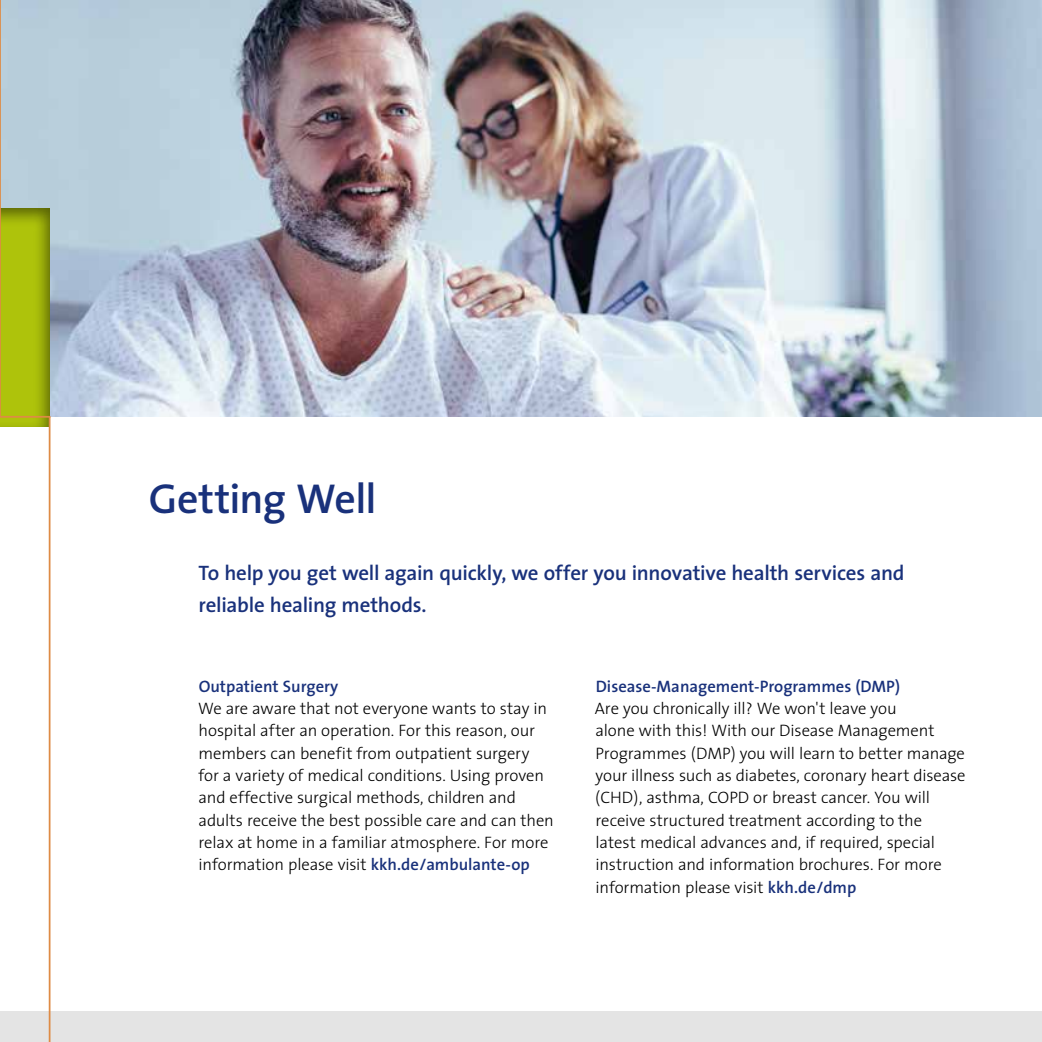
<style>
.page{position:relative;width:1042px;height:1042px;background:#fff}
.page>*{position:absolute;margin:0;border:0;box-sizing:border-box;transform-origin:0 0}
.t1{font:600 42px "The Sans";letter-spacing:-.02em;color:#19317b}
.t2{font:600 21px/31.5px "The Sans";letter-spacing:-.01em;color:#19317b}
.t3{font:300 16.62px/22.2px "The Sans";letter-spacing:-.005em;color:#000}
.t4{font:600 16.62px "The Sans";color:#19317b}
.s1{font-weight:600;color:#19317b}
</style>
<div class="page">
<div style="left:0;top:1011px;width:1042px;height:31px;background:#e4e4e4"></div>
<img style="left:1px;top:0;width:1041px;height:417px">
<div style="left:0;top:206px;width:50px;height:221px;background:#000;opacity:.5"></div>
<hr style="left:49px;top:417px;width:1px;height:625px;background:#de8b45">
<hr style="left:0;top:416px;width:50px;height:2px;background:#de8b45">
<hr style="left:0;top:0;width:1px;height:417px;background:#de8b45">
<h1 class="t1" style="left:149px;top:464px;width:229px">Getting Well</h1>
<p class="t2" style="left:198px;top:557px;width:707px">To help you get well again quickly, we offer you innovative health services and reliable healing methods.</p>
<p class="t4" style="left:199px;top:672px;width:141px">Outpatient Surgery</p>
<p class="t3" style="left:198px;top:697px;width:357px">We are aware that not everyone wants to stay in hospital after an operation. For this reason, our members can benefit from outpatient surgery<br>for a variety of medical conditions. Using proven and effective surgical methods, children and adults receive the best possible care and can then relax at home in a familiar atmosphere. For more information please visit <span class="s1">kkh.de/ambulante-op</span></p>
<p class="t4" style="left:596px;top:672px;width:306px">Disease-Management-Programmes (DMP)</p>
<p class="t3" style="left:595px;top:697px;width:372px">Are you chronically ill? We won't leave you<br>alone with this! With our Disease Management Programmes (DMP) you will learn to better manage your illness such as diabetes, coronary heart disease (CHD), asthma, COPD or breast cancer. You will receive structured treatment according to the latest medical advances and, if required, special instruction and information brochures. For more information please visit <span class="s1">kkh.de/dmp</span></p>
</div>
